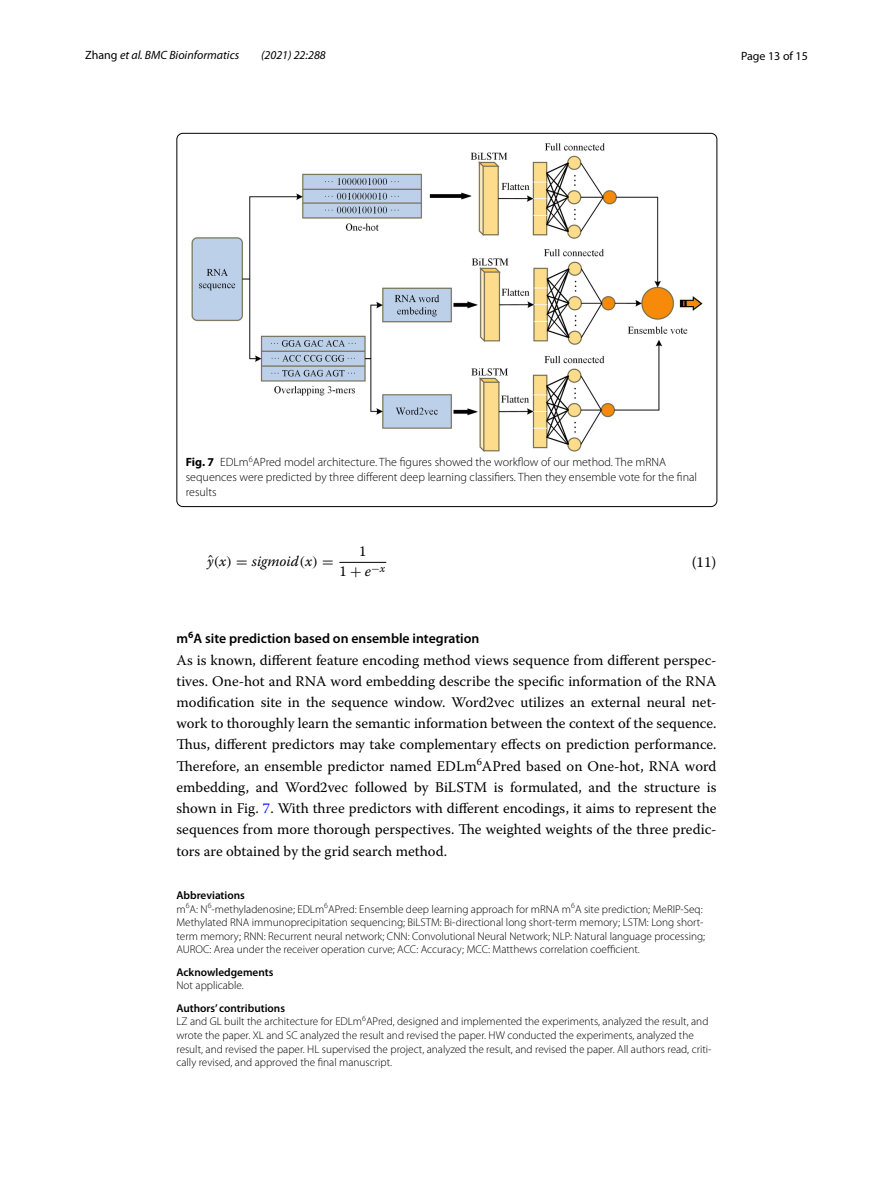
<style>
.page{position:relative;width:893px;height:1187px;background:#fff}
.page>*{position:absolute;margin:0;border:0;box-sizing:border-box;transform-origin:0 0}
.t1{font:15px "Warnock Pro";color:#000}
.t2{font:14.7px/21.3px "Warnock Pro";color:#000;text-align:justify}
.t3{font:14.7px "Warnock Pro It 14";color:#000}
.t4{font:14.7px/20.7px "Warnock Pro Regular 12";color:#000;text-align:center}
.t5{font:600 13.8px "Myriad Pro";color:#000}
.t6{font:300 12px/15px "Myriad Pro";color:#000}
.t7{font:italic 12px "Myriad Pro";color:#000}
.t8{font:12px "Myriad Pro";color:#000}
.t9{font:300 11.25px/13.5px "Myriad Pro";color:#000}
.t10{font:600 11.25px "Myriad Pro";color:#000}
.s1{font-style:normal}
.s2{font-weight:700}
.s3{font-family:"MTSYN13"}
.s4{font-family:"Warnock Pro It 14"}
.s5{font-family:"MTMI7"}
.s6{color:#00f}
.s7{font-weight:600}
</style>
<div class="page">
<hr style="left:339px;top:562px;width:47px;height:1px;background:#000">
<img style="left:192px;top:143px;width:510px;height:308px">
<p class="t7" style="left:85px;top:48px;width:156px"><span class="s1">Zhang</span> et al. BMC Bioinformatics</p>
<p class="t7" style="left:261px;top:48px;width:66px">(2021) 22:288</p>
<p class="t8" style="left:741px;top:48px;width:68px">Page 13 of 15</p>
<p class="t6" style="left:186px;top:455px;width:513px"><span class="s2">Fig. 7</span> EDLm<sup>6</sup>APred model architecture. The figures showed the workflow of our method. The mRNA sequences were predicted by three different deep learning classifiers. Then they ensemble vote for the final results</p>
<h2 class="t4" style="left:339px;top:541px;width:47px">1<br>1<span class="s3">+</span><span class="s4">e</span><sup>−</sup><sup>x</sup></h2>
<h2 class="t3" style="left:207px;top:555px;width:128px">y<span class="s3">ˆ</span><span class="s5">(</span>x<span class="s5">)</span> <span class="s3">=</span> sigmoid<span class="s5">(</span>x<span class="s5">)</span> <span class="s3">=</span></h2>
<h1 class="t1" style="left:692px;top:553px;width:26px">(11)</h1>
<p class="t5" style="left:176px;top:629px;width:304px">m<sup>6</sup>A site prediction based on ensemble integration</p>
<p class="t2" style="left:176px;top:648px;width:542px">As is known, different feature encoding method views sequence from different perspec&shy;tives. One-hot and RNA word embedding describe the specific information of the RNA modification site in the sequence window. Word2vec utilizes an external neural net&shy;work to thoroughly learn the semantic information between the context of the sequence.<br>Thus, different predictors may take complementary effects on prediction performance.<br>Therefore, an ensemble predictor named EDLm<sup>6</sup>APred based on One-hot, RNA word embedding, and Word2vec followed by BiLSTM is formulated, and the structure is shown in Fig. <span class="s6">7</span>. With three predictors with different encodings, it aims to represent the sequences from more thorough perspectives. The weighted weights of the three predic&shy;tors are obtained by the grid search method.</p>
<p class="t9" style="left:176px;top:889px;width:530px"><span class="s7">Abbreviations<br></span>m<sup>6</sup>A: N<sup>6</sup>-methyladenosine; EDLm<sup>6</sup>APred: Ensemble deep learning approach for mRNA m<sup>6</sup>A site prediction; MeRIP-Seq:<br>Methylated RNA immunoprecipitation sequencing; BiLSTM: Bi-directional long short-term memory; LSTM: Long short&shy;term memory; RNN: Recurrent neural network; CNN: Convolutional Neural Network; NLP: Natural language processing; AUROC: Area under the receiver operation curve; ACC: Accuracy; MCC: Matthews correlation coefficient.</p>
<p class="t10" style="left:176px;top:964px;width:98px">Acknowledgements</p>
<p class="t9" style="left:176px;top:979px;width:69px">Not applicable.</p>
<p class="t9" style="left:176px;top:1001px;width:537px"><span class="s7">Authors’ contributions<br></span>LZ and GL built the architecture for EDLm<sup>6</sup>APred, designed and implemented the experiments, analyzed the result, and wrote the paper. XL and SC analyzed the result and revised the paper. HW conducted the experiments, analyzed the result, and revised the paper. HL supervised the project, analyzed the result, and revised the paper. All authors read, criti&shy;cally revised, and approved the final manuscript.</p>
</div>
